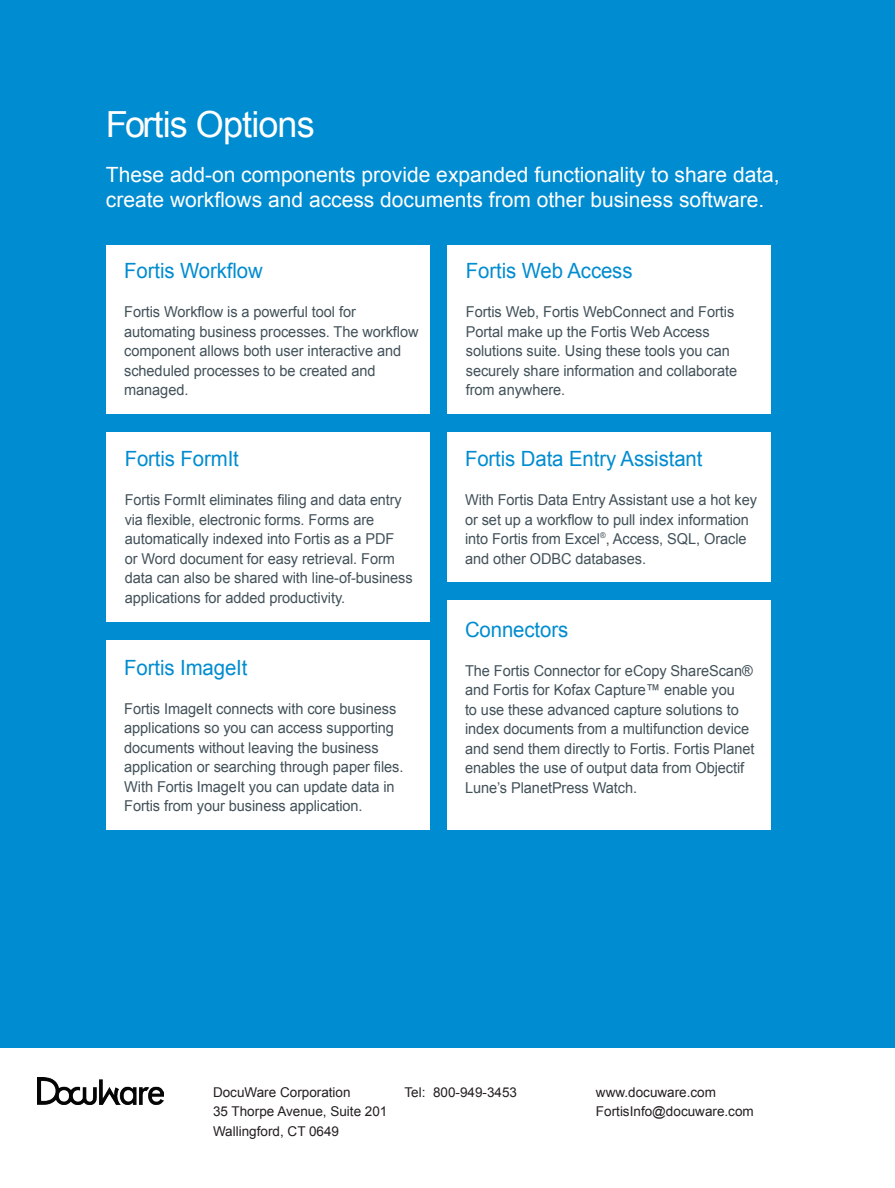
<style>
.page{position:relative;width:895px;height:1188px;background:#fff}
.page>*{position:absolute;margin:0;border:0;box-sizing:border-box;transform-origin:0 0}
.t1{font:36px "Arial";letter-spacing:-.025em;color:#fff}
.t2{font:21px/25.5px "Arial";color:#fff}
.t3{font:21px "Arial";letter-spacing:-.005em;color:#008cd0}
.t4{font:15px/19.5px "Arial";letter-spacing:-.005em;color:#425159}
.t5{font:15px/19.5px "Arial";letter-spacing:-.005em;color:#425159;scale:.96 1}
.t6{font:13.5px/19.5px "Arial";color:#231f20}
</style>
<div class="page">
<div style="left:0;top:0;width:895px;height:1048px;background:#008cd0"></div>
<div style="left:106px;top:245px;width:323px;height:168px;background:#fff"></div>
<img style="left:38px;top:1078px;width:125px;height:27px">
<div style="left:447px;top:245px;width:324px;height:168px;background:#fff"></div>
<div style="left:106px;top:432px;width:324px;height:190px;background:#fff"></div>
<div style="left:446px;top:432px;width:324px;height:150px;background:#fff"></div>
<div style="left:106px;top:640px;width:323px;height:190px;background:#fff"></div>
<div style="left:446px;top:601px;width:324px;height:229px;background:#fff"></div>
<h1 class="t1" style="left:106px;top:101px;width:210px">Fortis Options</h1>
<h2 class="t2" style="left:106px;top:162px;width:675px">These add-on components provide expanded functionality to share data, create workflows and access documents from other business software.</h2>
<h2 class="t3" style="left:124px;top:257px;width:140px">Fortis Workflow</h2>
<p class="t4" style="left:124px;top:302px;width:296px">Fortis Workflow is a powerful tool for automating business processes. The workflow component allows both user interactive and scheduled processes to be created and managed.</p>
<h2 class="t3" style="left:125px;top:445px;width:116px">Fortis FormIt</h2>
<p class="t5" style="left:125px;top:490px;width:301px">Fortis FormIt eliminates filing and data entry via flexible, electronic forms. Forms are automatically indexed into Fortis as a PDF<br>or Word document for easy retrieval. Form data can also be shared with line-of-business applications for added productivity.</p>
<h2 class="t3" style="left:124px;top:654px;width:125px">Fortis ImageIt</h2>
<p class="t4" style="left:124px;top:699px;width:281px">Fortis ImageIt connects with core business applications so you can access supporting documents without leaving the business application or searching through paper files.<br>With Fortis ImageIt you can update data in Fortis from your business application.</p>
<h2 class="t3" style="left:466px;top:257px;width:168px">Fortis Web Access</h2>
<p class="t4" style="left:466px;top:302px;width:273px">Fortis Web, Fortis WebConnect and Fortis Portal make up the Fortis Web Access solutions suite. Using these tools you can securely share information and collaborate from anywhere.</p>
<h2 class="t3" style="left:465px;top:445px;width:239px">Fortis Data Entry Assistant</h2>
<p class="t4" style="left:465px;top:490px;width:293px">With Fortis Data Entry Assistant use a hot key or set up a workflow to pull index information into Fortis from Excel<sup>®</sup>, Access, SQL, Oracle and other ODBC databases.</p>
<h2 class="t3" style="left:465px;top:615px;width:105px">Connectors</h2>
<p class="t4" style="left:465px;top:661px;width:291px">The Fortis Connector for eCopy ShareScan® and Fortis for Kofax Capture™ enable you<br>to use these advanced capture solutions to index documents from a multifunction device and send them directly to Fortis. Fortis Planet enables the use of output data from Objectif Lune’s PlanetPress Watch.</p>
<p class="t6" style="left:213px;top:1082px;width:176px">DocuWare Corporation<br>35 Thorpe Avenue, Suite 201<br>Wallingford, CT 0649</p>
<p class="t6" style="left:404px;top:1082px;width:114px">Tel: 800-949-3453</p>
<p class="t6" style="left:596px;top:1082px;width:159px">www.docuware.com<br>FortisInfo@docuware.com</p>
</div>
